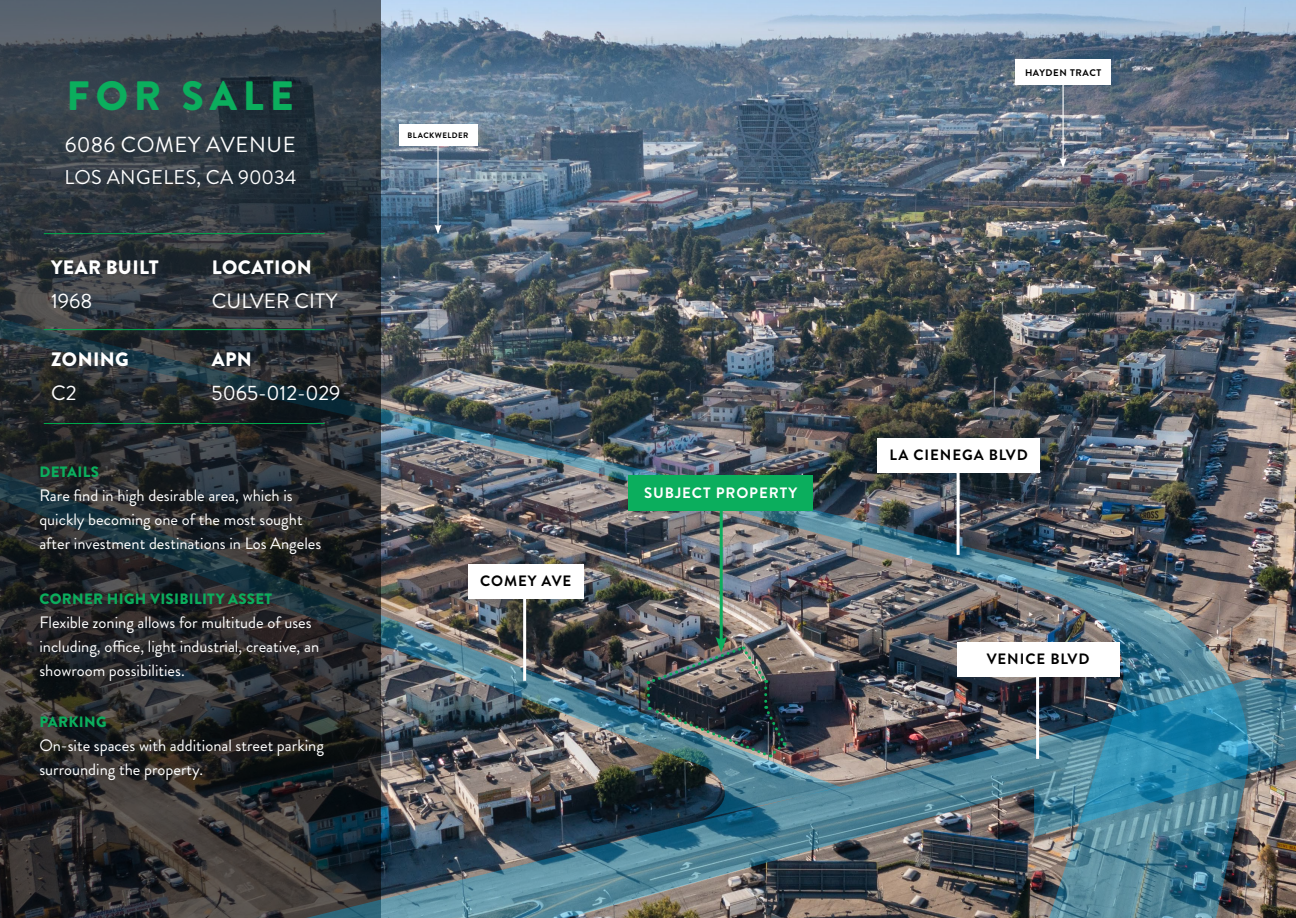
<style>
.page{position:relative;width:1296px;height:918px;background:#fff}
.page>*{position:absolute;margin:0;border:0;box-sizing:border-box;transform-origin:0 0}
.Header_2{font:900 40.95px "Brandon Grotesque";letter-spacing:.145em;color:#0bae5d}
.Header_2-2{font:21.75px "Brandon Grotesque";letter-spacing:.03em;color:#fff}
.Header_2-3{font:20.85px "Brandon Grotesque";color:#fff}
.Header_2-4{font:19.95px "Brandon Grotesque";letter-spacing:.02em;color:#fff}
.Header_1{font:900 19.35px "Brandon Grotesque";letter-spacing:.02em;color:#fff}
.t1{font:16.5px/24px "Brandon Grotesque";color:#fff}
.t2{font:900 15px "Brandon Grotesque";letter-spacing:.02em;color:#0bae5d}
.Bullet_1{font:700 15px "Brandon Grotesque";letter-spacing:.06em;color:#000}
.Bullet_1-2{font:700 15px "Brandon Grotesque";letter-spacing:.06em;color:#fff}
.Bullet_1-3{font:700 9.6px "Brandon Grotesque";letter-spacing:.06em;color:#000}
.Bullet_1-4{font:700 7.8px "Brandon Grotesque";letter-spacing:.06em;color:#000}
</style>
<div class="page">
<img style="left:381px;top:0;width:915px;height:678px">
<img style="left:381px;top:308px;width:869px;height:370px">
<svg style="left:0;top:0;width:381px;height:918px;background:#2d3237"></svg>
<img style="left:251px;top:678px;width:1045px;height:240px">
<hr style="left:720px;top:502px;width:3px;height:140px;background:#0bae5d">
<img style="left:645px;top:636px;width:142px;height:122px">
<hr style="left:957px;top:451px;width:3px;height:104px;background:#fff">
<hr style="left:1063px;top:64px;width:1px;height:96px;background:#fff">
<svg style="left:1059px;top:158px;width:8px;height:10px"></svg>
<hr style="left:438px;top:128px;width:1px;height:99px;background:#fff">
<svg style="left:434px;top:225px;width:8px;height:9px"></svg>
<hr style="left:1036px;top:655px;width:3px;height:104px;background:#fff">
<div style="left:629px;top:475px;width:184px;height:35px;background:#0bae5d"></div>
<div style="left:877px;top:438px;width:163px;height:34px;background:#fff"></div>
<div style="left:1015px;top:59px;width:96px;height:26px;background:#fff"></div>
<div style="left:399px;top:125px;width:78px;height:21px;background:#fff"></div>
<div style="left:957px;top:642px;width:162px;height:34px;background:#fff"></div>
<hr style="left:523px;top:577px;width:3px;height:104px;background:#fff">
<div style="left:468px;top:564px;width:115px;height:34px;background:#fff"></div>
<hr style="left:44px;top:329px;width:281px;height:1px;background:#00ab4d">
<hr style="left:44px;top:233px;width:281px;height:1px;background:#00ab4d">
<hr style="left:44px;top:423px;width:281px;height:1px;background:#00ab4d">
<p class="Header_2" style="left:67px;top:67px;width:229px">FOR SALE</p>
<p class="Header_2-2" style="left:65px;top:129px;width:232px">6086 COMEY AVENUE</p>
<p class="Header_2-4" style="left:64px;top:164px;width:233px">LOS ANGELES, CA 90034</p>
<p class="Header_1" style="left:51px;top:254px;width:109px">YEAR BUILT</p>
<p class="Header_2-3" style="left:51px;top:286px;width:43px">1968</p>
<p class="Header_1" style="left:51px;top:346px;width:79px">ZONING</p>
<p class="Header_2-3" style="left:51px;top:379px;width:27px">C2</p>
<p class="Header_1" style="left:212px;top:254px;width:101px">LOCATION</p>
<p class="Header_2-3" style="left:212px;top:286px;width:127px">CULVER CITY</p>
<p class="Header_1" style="left:212px;top:346px;width:42px">APN</p>
<p class="Header_2-3" style="left:212px;top:379px;width:130px">5065-012-029</p>
<p class="t2" style="left:39px;top:461px;width:61px">DETAILS</p>
<p class="t1" style="left:39px;top:484px;width:284px">Rare find in high desirable area, which is quickly becoming one of the most sought after investment destinations in Los Angeles</p>
<p class="t2" style="left:39px;top:588px;width:234px">CORNER HIGH VISIBILITY ASSET</p>
<p class="t1" style="left:39px;top:610px;width:281px">Flexible zoning allows for multitude of uses including, office, light industrial, creative, an showroom possibilities.</p>
<p class="t2" style="left:39px;top:711px;width:69px">PARKING</p>
<p class="t1" style="left:39px;top:733px;width:286px">On-site spaces with additional street parking surrounding the property.</p>
<p class="Bullet_1-4" style="left:408px;top:130px;width:62px">BLACKWELDER</p>
<p class="Bullet_1" style="left:480px;top:571px;width:93px">COMEY AVE</p>
<p class="Bullet_1-2" style="left:644px;top:482px;width:155px">SUBJECT PROPERTY</p>
<p class="Bullet_1-3" style="left:1025px;top:66px;width:78px">HAYDEN TRACT</p>
<p class="Bullet_1" style="left:889px;top:445px;width:140px">LA CIENEGA BLVD</p>
<p class="Bullet_1" style="left:987px;top:649px;width:104px">VENICE BLVD</p>
</div>
